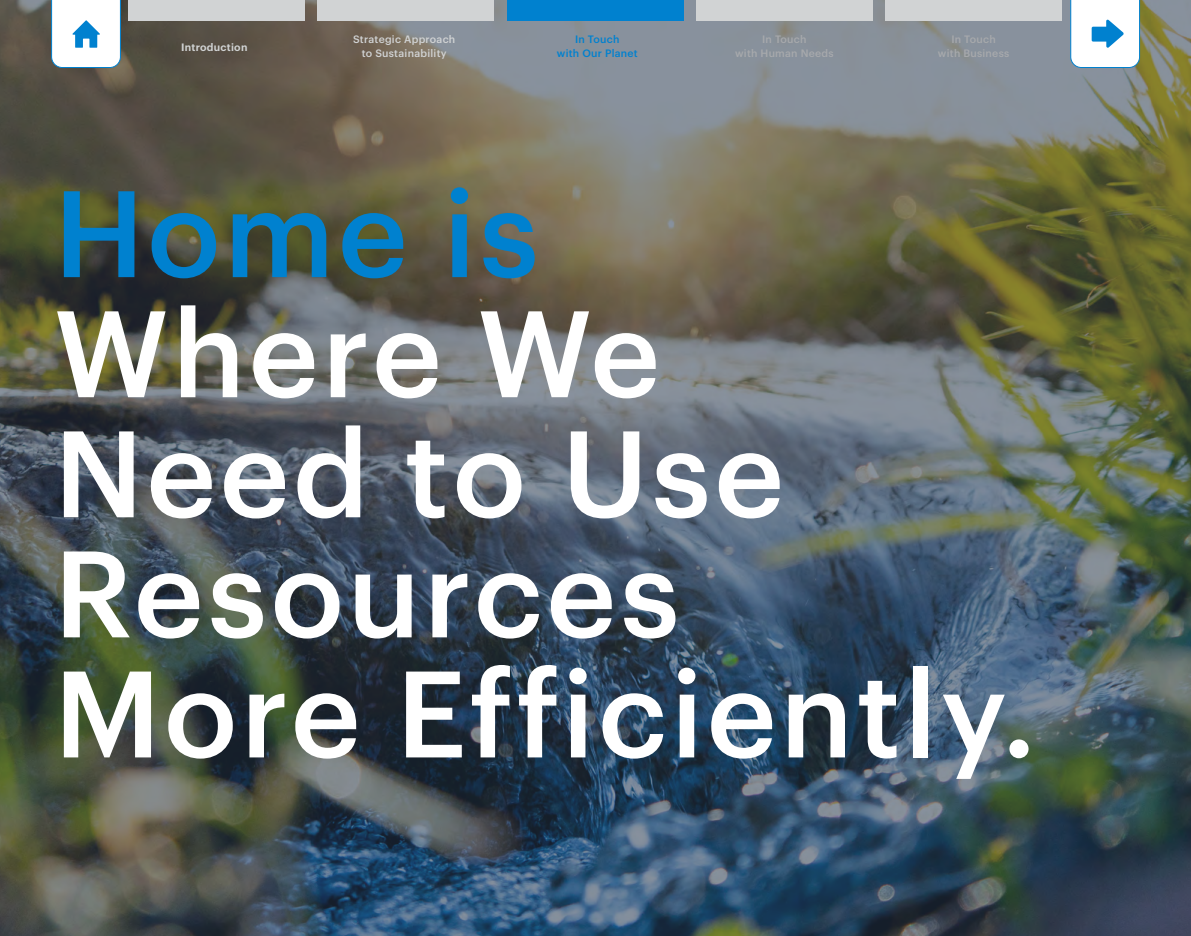
<style>
.page{position:relative;width:1191px;height:936px;background:#fff}
.page>*{position:absolute;margin:0;border:0;box-sizing:border-box;transform-origin:0 0}
.t1{font:500 120px/120px "Graphik";letter-spacing:.03em;color:#fff}
.t2{font:500 120px "Graphik";letter-spacing:.03em;color:#0081cf}
.t3{font:500 10.5px/13.5px "Graphik";letter-spacing:.025em;color:#a7a9ac;text-align:center}
.t4{font:500 10.5px/13.5px "Graphik";letter-spacing:.025em;color:#d1d3d4;text-align:center}
.t5{font:500 10.5px/13.5px "Graphik";letter-spacing:.025em;color:#0081cf;text-align:center}
.t6{font:600 10.5px "Graphik";letter-spacing:.025em;color:#d1d3d4}
</style>
<div class="page">
<img style="left:0;top:0;width:1191px;height:935px">
<div style="left:128px;top:0;width:177px;height:21px;background:#d1d3d4"></div>
<div style="left:317px;top:0;width:177px;height:21px;background:#d1d3d4"></div>
<div style="left:507px;top:0;width:176px;height:21px;background:#0081cf"></div>
<div style="left:696px;top:0;width:176px;height:21px;background:#d1d3d4"></div>
<div style="left:885px;top:0;width:176px;height:21px;background:#d1d3d4"></div>
<svg style="left:51px;top:0;width:70px;height:68px"></svg>
<svg style="left:1070px;top:0;width:70px;height:68px"></svg>
<p class="t6" style="left:181px;top:39px;width:68px">Introduction</p>
<p class="t5" style="left:557px;top:32px;width:82px">In Touch<br>with Our Planet</p>
<p class="t3" style="left:735px;top:32px;width:100px">In Touch<br>with Human Needs</p>
<p class="t4" style="left:353px;top:32px;width:104px">Strategic Approach to Sustainability</p>
<p class="t3" style="left:938px;top:32px;width:73px">In Touch<br>with Business</p>
<p class="t2" style="left:54px;top:142px;width:486px">Home is</p>
<p class="t1" style="left:54px;top:283px;width:983px">Where We<br>Need to Use<br>Resources<br>More Efficiently.</p>
</div>
